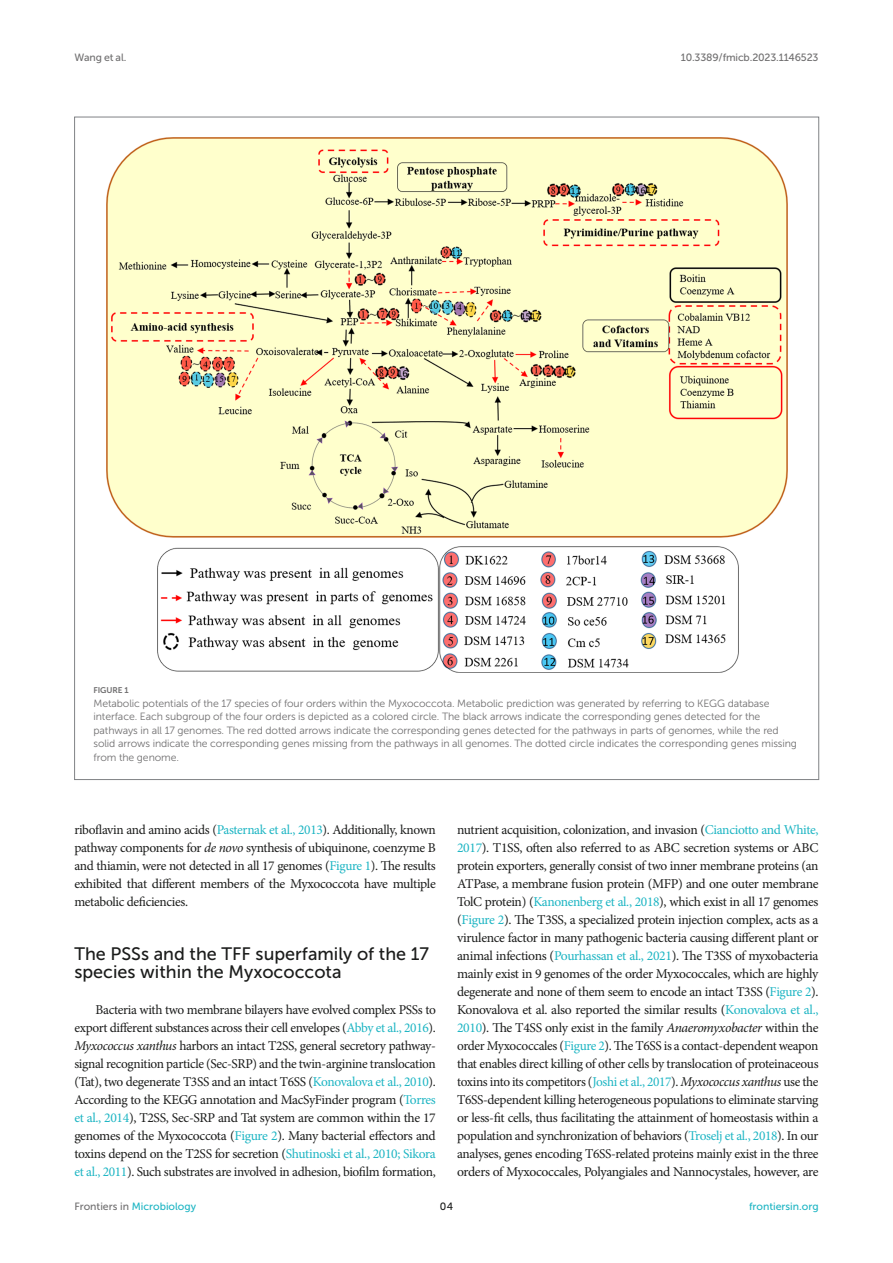
<style>
.page{position:relative;width:893px;height:1263px;background:#fff}
.page>*{position:absolute;margin:0;border:0;box-sizing:border-box;transform-origin:0 0}
.HEAD_2{font:18px/18px "Museo Sans 500";color:#1b1c1b}
.TEXT_FLUSH{font:13.5px/18px "Minion Pro";letter-spacing:-.025em;color:#1b1c1b;text-align:justify}
.TEXT{font:13.5px/18px "Minion Pro";letter-spacing:-.025em;color:#1b1c1b;text-align:justify}
.FIG_LEG{font:10.5px/13.5px "Museo Sans 300";letter-spacing:-.01em;color:#706f70}
.t1{font:10.5px "Museo Sans 500";color:#1db5c3}
.t2{font:10.5px "Museo Sans 500";letter-spacing:-.015em;color:#706f70}
.t3{font:10.5px "Museo Sans 500";color:#1b1c1b}
.FIG_HD{font:8.25px "Museo Sans 700";letter-spacing:-.01em;color:#706f70}
.s1{color:#1db5c3}
.s2{font-style:italic}
.s3{color:#706f70}
</style>
<div class="page">
<img style="left:106px;top:137px;width:682px;height:536px">
<p class="t2" style="left:74px;top:51px;width:53px">Wang et al.</p>
<p class="t2" style="left:681px;top:51px;width:139px">10.3389/fmicb.2023.1146523</p>
<p class="FIG_HD" style="left:94px;top:686px;width:37px">FIGURE 1</p>
<p class="FIG_LEG" style="left:94px;top:696px;width:705px">Metabolic potentials of the 17 species of four orders within the Myxococcota. Metabolic prediction was generated by referring to KEGG database interface. Each subgroup of the four orders is depicted as a colored circle. The black arrows indicate the corresponding genes detected for the pathways in all 17 genomes. The red dotted arrows indicate the corresponding genes detected for the pathways in parts of genomes, while the red solid arrows indicate the corresponding genes missing from the pathways in all genomes. The dotted circle indicates the corresponding genes missing from the genome.</p>
<p class="TEXT" style="left:74px;top:821px;width:363px">riboflavin and amino acids (<span class="s1">Pasternak et al., 2013</span>). Additionally, known pathway components for <span class="s2">de novo</span> synthesis of ubiquinone, coenzyme B and thiamin, were not detected in all 17 genomes (<span class="s1">Figure 1</span>). The results exhibited that different members of the Myxococcota have multiple metabolic deficiencies.</p>
<p class="HEAD_2" style="left:74px;top:945px;width:356px">The PSSs and the TFF superfamily of the 17 species within the Myxococcota</p>
<p class="TEXT_FLUSH" style="left:74px;top:1001px;width:363px;text-indent:21px">Bacteria with two membrane bilayers have evolved complex PSSs to export different substances across their cell envelopes (<span class="s1">Abby et al., 2016</span>).<br><span class="s2">Myxococcus xanthus</span> harbors an intact T2SS, general secretory pathway&shy;signal recognition particle (Sec-SRP) and the twin-arginine translocation (Tat), two degenerate T3SS and an intact T6SS (<span class="s1">Konovalova et al., 2010</span>).<br>According to the KEGG annotation and MacSyFinder program (<span class="s1">Torres et al., 2014</span>), T2SS, Sec-SRP and Tat system are common within the 17 genomes of the Myxococcota (<span class="s1">Figure 2</span>). Many bacterial effectors and toxins depend on the T2SS for secretion (<span class="s1">Shutinoski et al., 2010; Sikora et al., 2011</span>). Such substrates are involved in adhesion, biofilm formation,</p>
<p class="TEXT_FLUSH" style="left:457px;top:821px;width:363px">nutrient acquisition, colonization, and invasion (<span class="s1">Cianciotto and White, 2017</span>). T1SS, often also referred to as ABC secretion systems or ABC protein exporters, generally consist of two inner membrane proteins (an ATPase, a membrane fusion protein (MFP) and one outer membrane TolC protein) (<span class="s1">Kanonenberg et al., 2018</span>), which exist in all 17 genomes (<span class="s1">Figure 2</span>). The T3SS, a specialized protein injection complex, acts as a virulence factor in many pathogenic bacteria causing different plant or animal infections (<span class="s1">Pourhassan et al., 2021</span>). The T3SS of myxobacteria mainly exist in 9 genomes of the order Myxococcales, which are highly degenerate and none of them seem to encode an intact T3SS (<span class="s1">Figure 2</span>).<br>Konovalova et al. also reported the similar results (<span class="s1">Konovalova et al., 2010</span>). The T4SS only exist in the family <span class="s2">Anaeromyxobacter</span> within the order Myxococcales (<span class="s1">Figure 2</span>). The T6SS is a contact-dependent weapon that enables direct killing of other cells by translocation of proteinaceous toxins into its competitors (<span class="s1">Joshi et al., 2017</span>). <span class="s2">Myxococcus xanthus</span> use the T6SS-dependent killing heterogeneous populations to eliminate starving or less-fit cells, thus facilitating the attainment of homeostasis within a population and synchronization of behaviors (<span class="s1">Troselj et al., 2018</span>). In our analyses, genes encoding T6SS-related proteins mainly exist in the three orders of Myxococcales, Polyangiales and Nannocystales, however, are</p>
<p class="t1" style="left:74px;top:1200px;width:123px"><span class="s3">Frontiers in</span> Microbiology</p>
<p class="t3" style="left:440px;top:1200px;width:15px">04</p>
<p class="t1" style="left:749px;top:1200px;width:71px">frontiersin.org</p>
</div>
